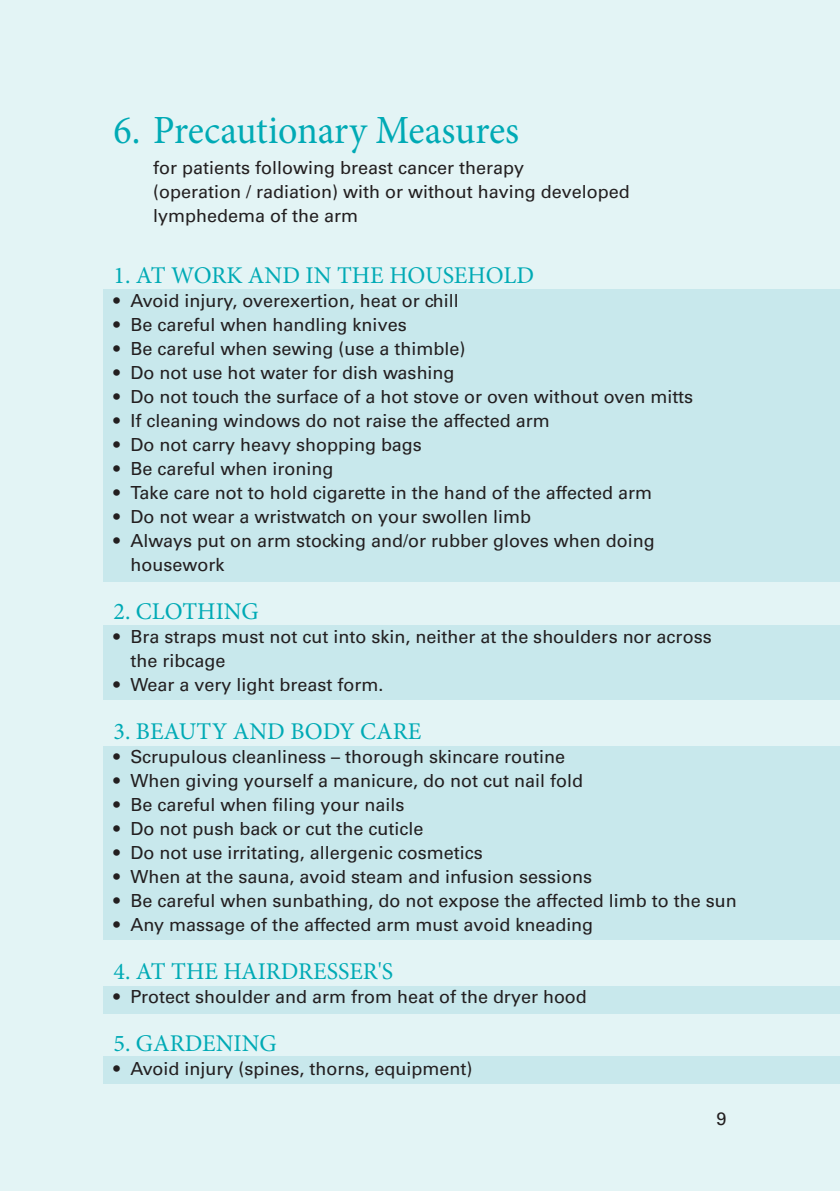
<style>
.page{position:relative;width:840px;height:1191px;background:#fff}
.page>*{position:absolute;margin:0;border:0;box-sizing:border-box;transform-origin:0 0}
.t1{font:40px "Minion Pro";letter-spacing:-.005em;color:#00aab5;scale:.95 1}
.t2{font:24px "Minion Pro";color:#00aab5}
.t3{font:18px/24px "Univers";color:#231f20}
</style>
<div class="page">
<div style="left:0;top:0;width:839px;height:1191px;background:#e3f4f5"></div>
<div style="left:103px;top:289px;width:736px;height:293px;background:#c8e8ec"></div>
<div style="left:103px;top:626px;width:736px;height:74px;background:#c8e8ec"></div>
<div style="left:103px;top:746px;width:736px;height:193px;background:#c8e8ec"></div>
<div style="left:103px;top:985px;width:736px;height:28px;background:#c8e8ec"></div>
<div style="left:103px;top:1055px;width:736px;height:28px;background:#c8e8ec"></div>
<h1 class="t1" style="left:113px;top:114px;width:428px">6. Precautionary Measures</h1>
<p class="t3" style="left:153px;top:157px;width:478px">for patients following breast cancer therapy<br>(operation / radiation) with or without having developed lymphedema of the arm</p>
<h2 class="t2" style="left:113px;top:266px;width:422px">1. AT WORK AND IN THE HOUSEHOLD</h2>
<p class="t3" style="left:113px;top:290px;width:346px">• Avoid injury, overexertion, heat or chill</p>
<p class="t3" style="left:113px;top:314px;width:294px">• Be careful when handling knives</p>
<p class="t3" style="left:113px;top:338px;width:353px">• Be careful when sewing (use a thimble)</p>
<p class="t3" style="left:113px;top:362px;width:342px">• Do not use hot water for dish washing</p>
<p class="t3" style="left:113px;top:386px;width:580px">• Do not touch the surface of a hot stove or oven without oven mitts</p>
<p class="t3" style="left:113px;top:410px;width:437px">• If cleaning windows do not raise the affected arm</p>
<p class="t3" style="left:113px;top:434px;width:310px">• Do not carry heavy shopping bags</p>
<p class="t3" style="left:113px;top:458px;width:221px">• Be careful when ironing</p>
<p class="t3" style="left:113px;top:482px;width:540px">• Take care not to hold cigarette in the hand of the affected arm</p>
<p class="t3" style="left:113px;top:506px;width:419px">• Do not wear a wristwatch on your swollen limb</p>
<p class="t3" style="left:130px;top:530px;width:525px;text-indent:-17px">• Always put on arm stocking and/or rubber gloves when doing housework</p>
<h2 class="t2" style="left:113px;top:602px;width:147px">2. CLOTHING</h2>
<p class="t3" style="left:130px;top:626px;width:582px;text-indent:-17px">• Bra straps must not cut into skin, neither at the shoulders nor across the ribcage</p>
<p class="t3" style="left:113px;top:674px;width:271px">• Wear a very light breast form.</p>
<h2 class="t2" style="left:113px;top:722px;width:309px">3. BEAUTY AND BODY CARE</h2>
<p class="t3" style="left:113px;top:746px;width:453px">• Scrupulous cleanliness – thorough skincare routine</p>
<p class="t3" style="left:113px;top:770px;width:470px">• When giving yourself a manicure, do not cut nail fold</p>
<p class="t3" style="left:113px;top:794px;width:292px">• Be careful when filing your nails</p>
<p class="t3" style="left:113px;top:818px;width:311px">• Do not push back or cut the cuticle</p>
<p class="t3" style="left:113px;top:842px;width:371px">• Do not use irritating, allergenic cosmetics</p>
<p class="t3" style="left:113px;top:866px;width:480px">• When at the sauna, avoid steam and infusion sessions</p>
<p class="t3" style="left:113px;top:890px;width:624px">• Be careful when sunbathing, do not expose the affected limb to the sun</p>
<p class="t3" style="left:113px;top:914px;width:481px">• Any massage of the affected arm must avoid kneading</p>
<h2 class="t2" style="left:113px;top:962px;width:281px">4. AT THE HAIRDRESSER'S</h2>
<p class="t3" style="left:113px;top:986px;width:474px">• Protect shoulder and arm from heat of the dryer hood</p>
<h2 class="t2" style="left:113px;top:1034px;width:164px">5. GARDENING</h2>
<p class="t3" style="left:113px;top:1058px;width:360px">• Avoid injury (spines, thorns, equipment)</p>
<p class="t3" style="left:716px;top:1107px;width:12px">9</p>
</div>
